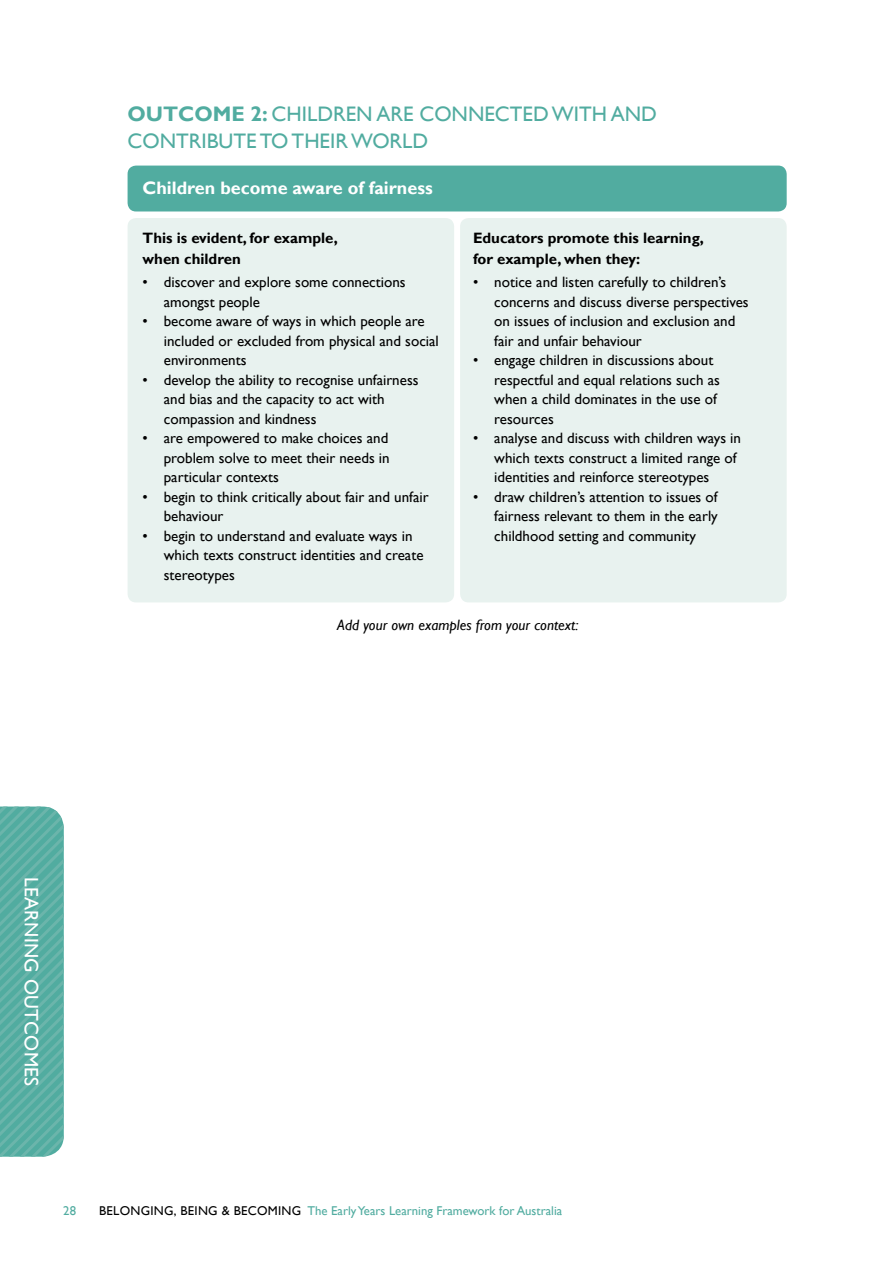
<style>
.page{position:relative;width:893px;height:1263px;background:#fff}
.page>*{position:absolute;margin:0;border:0;box-sizing:border-box;transform-origin:0 0}
.t1{font:21px "Gill Sans";color:#51aca0}
.t2{font:700 21px "Gill Sans";color:#51aca0}
.t3{font:19.5px "Gill Sans";letter-spacing:.015em;color:#fff}
.t4{font:700 18px "Gill Sans";color:#fff}
.t5{font:15px/19.5px "Gill Sans";color:#000}
.t6{font:700 15px/21px "Gill Sans";color:#000}
.t7{font:italic 15px "Gill Sans";color:#000}
.t8{font:12.75px "Gill Sans";color:#51aca0}
.s1{font-weight:400}
.s2{color:#000}
</style>
<div class="page">
<div style="left:128px;top:218px;width:326px;height:384px;background:#e8f2ef;border-radius:9px"></div>
<div style="left:460px;top:218px;width:327px;height:384px;background:#e8f2ef;border-radius:9px"></div>
<div style="left:128px;top:166px;width:659px;height:45px;background:#51aca0;border-radius:9px"></div>
<svg style="left:0;top:806px;width:64px;height:351px"></svg>
<h1 class="t2" style="left:128px;top:101px;width:187px">Outcome 2: <span class="s1">Children</span></h1>
<h1 class="t1" style="left:376px;top:102px;width:14px">are</h1>
<h1 class="t1" style="left:419px;top:102px;width:16px">connected</h1>
<h1 class="t1" style="left:552px;top:102px;width:15px">wit</h1>
<h1 class="t1" style="left:592px;top:102px;width:36px">h and</h1>
<h1 class="t1" style="left:128px;top:129px;width:14px">contrib</h1>
<h1 class="t1" style="left:219px;top:129px;width:149px">ute to theirworld</h1>
<p class="t4" style="left:143px;top:177px;width:292px">Children become aware of fairness</p>
<p class="t6" style="left:143px;top:227px;width:197px">This is evident, for example, when children</p>
<p class="t5" style="left:164px;top:273px;width:243px;text-indent:-21px">• discover and explore some connections amongst people</p>
<p class="t5" style="left:164px;top:312px;width:277px;text-indent:-21px">• become aware of ways in which people are included or excluded from physical and social environments</p>
<p class="t5" style="left:164px;top:370px;width:256px;text-indent:-21px">• develop the ability to recognise unfairness and bias and the capacity to act with compassion and kindness</p>
<p class="t5" style="left:164px;top:429px;width:227px;text-align:justify;text-indent:-21px">• are empowered to make choices and problem solve to meet their needs in particular contexts</p>
<p class="t5" style="left:164px;top:487px;width:266px;text-indent:-21px">• begin to think critically about fair and unfair behaviour</p>
<p class="t5" style="left:164px;top:526px;width:261px;text-indent:-21px">• begin to understand and evaluate ways in which texts construct identities and create stereotypes</p>
<p class="t6" style="left:473px;top:227px;width:232px">Educators promote this learning, for example, when they:</p>
<p class="t5" style="left:494px;top:273px;width:256px;text-indent:-21px">• notice and listen carefully to children’s concerns and discuss diverse perspectives on issues of inclusion and exclusion and fair and unfair behaviour</p>
<p class="t5" style="left:494px;top:351px;width:227px;text-indent:-21px">• engage children in discussions about respectful and equal relations such as when a child dominates in the use of resources</p>
<p class="t5" style="left:494px;top:429px;width:248px;text-indent:-21px">• analyse and discuss with children ways in which texts construct a limited range of identities and reinforce stereotypes</p>
<p class="t5" style="left:494px;top:487px;width:225px;text-align:justify;text-indent:-21px">• draw children’s attention to issues of fairness relevant to them in the early childhood setting and community</p>
<p class="t7" style="left:337px;top:616px;width:243px">Add your own examples from your context:</p>
<h2 class="t3" style="left:43px;top:877px;width:211px;rotate:90deg">LEARNING OUTCOMES</h2>
<p class="t8" style="left:63px;top:1204px;width:15px">28</p>
<p class="t8" style="left:99px;top:1204px;width:465px"><span class="s2">BELONGING, BEING &amp; BECOMING</span> The Early Years Learning Framework for Australia</p>
</div>
